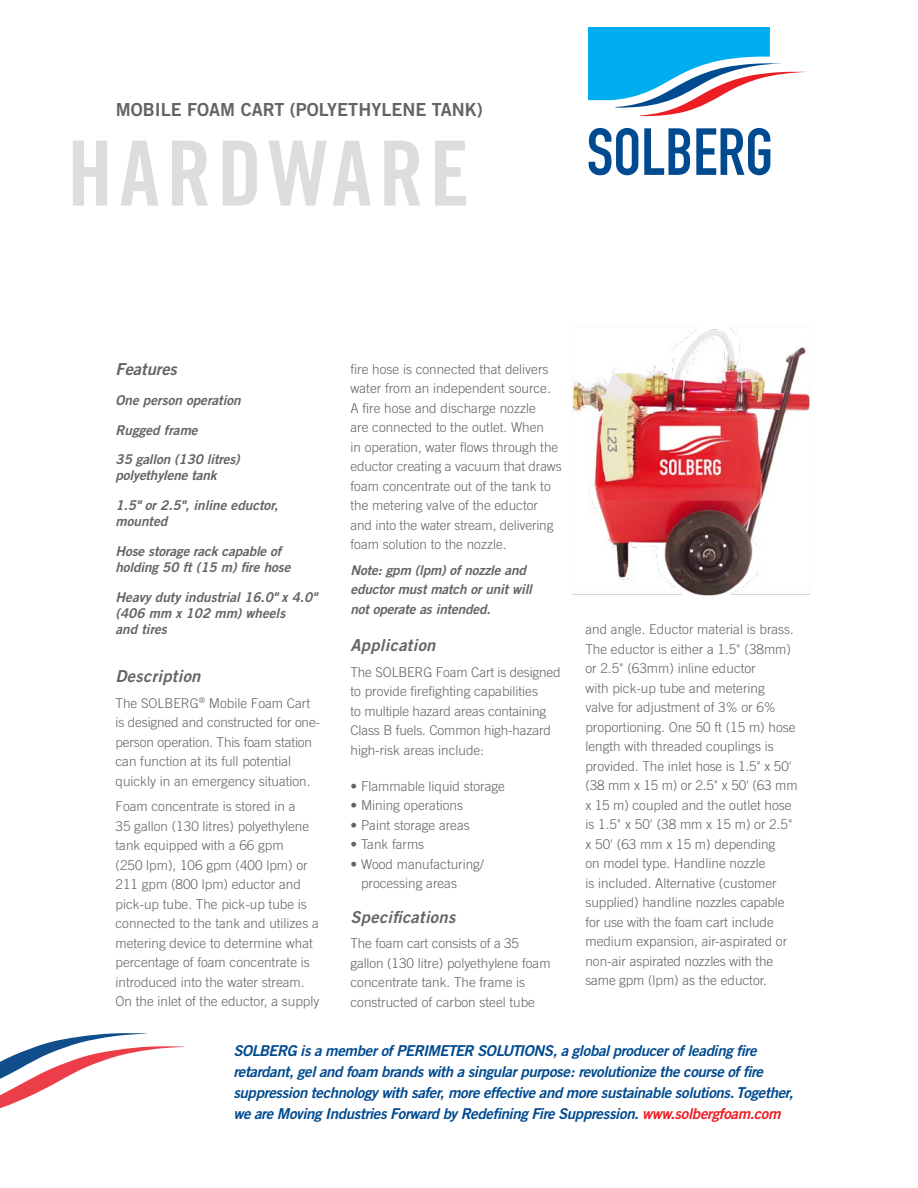
<style>
.page{position:relative;width:918px;height:1188px;background:#fff}
.page>*{position:absolute;margin:0;border:0;box-sizing:border-box;transform-origin:0 0}
.t1{font:90px "Trade Gothic Bold Cond Twenty";letter-spacing:.07em;color:#dcddde}
.t2{font:18px "Trade Gothic Bold Two";color:#636466}
.t3{font:italic 16.5px "Trade Gothic Bold Two";letter-spacing:.02em;color:#636466}
.t4{font:italic 16.5px "Trade Gothic Bold Two";color:#636466}
.t5{font:italic 15px/21px "Trade Gothic Bold Two";letter-spacing:-.025em;color:#004a8f}
.t6{font:300 13.5px/19.5px "Trade Gothic";color:#636466}
.t7{font:italic 13.5px/16.2px "Trade Gothic Bold Two";letter-spacing:-.01em;color:#636466}
.s1{color:#ed1d24}
</style>
<div class="page">
<svg style="left:0;top:1033px;width:185px;height:76px"></svg>
<svg style="left:589px;top:128px;width:49px;height:47px"></svg>
<svg style="left:644px;top:128px;width:46px;height:47px"></svg>
<svg style="left:696px;top:128px;width:74px;height:47px"></svg>
<svg style="left:588px;top:27px;width:219px;height:89px"></svg>
<img style="left:572px;top:328px;width:238px;height:268px">
<h2 class="t2" style="left:116px;top:98px;width:369px">MOBILE FOAM CART (POLYETHYLENE TANK)</h2>
<h1 class="t1" style="left:68px;top:119px;width:404px">HARDWARE</h1>
<p class="t4" style="left:116px;top:359px;width:63px">Features</p>
<p class="t7" style="left:116px;top:385px;width:127px;line-height:29.7px">One person operation<br>Rugged frame</p>
<p class="t7" style="left:116px;top:451px;width:126px">35 gallon (130 litres) polyethylene tank</p>
<p class="t7" style="left:116px;top:497px;width:164px">1.5" or 2.5", inline eductor, mounted</p>
<p class="t7" style="left:116px;top:543px;width:177px">Hose storage rack capable of holding 50 ft (15 m) fire hose</p>
<p class="t7" style="left:116px;top:589px;width:203px">Heavy duty industrial 16.0" x 4.0" (406 mm x 102 mm) wheels<br>and tires</p>
<p class="t3" style="left:116px;top:666px;width:86px">Description</p>
<p class="t6" style="left:116px;top:693px;width:206px">The SOLBERG<sup>®</sup> Mobile Foam Cart is designed and constructed for one&shy;person operation. This foam station can function at its full potential quickly in an emergency situation.</p>
<p class="t6" style="left:116px;top:797px;width:205px">Foam concentrate is stored in a<br>35 gallon (130 litres) polyethylene tank equipped with a 66 gpm<br>(250 lpm), 106 gpm (400 lpm) or<br>211 gpm (800 lpm) eductor and pick-up tube. The pick-up tube is connected to the tank and utilizes a metering device to determine what percentage of foam concentrate is introduced into the water stream.<br>On the inlet of the eductor, a supply</p>
<p class="t6" style="left:351px;top:359px;width:213px">fire hose is connected that delivers water from an independent source.<br>A fire hose and discharge nozzle<br>are connected to the outlet. When<br>in operation, water flows through the eductor creating a vacuum that draws foam concentrate out of the tank to the metering valve of the eductor and into the water stream, delivering foam solution to the nozzle.</p>
<p class="t7" style="left:351px;top:560px;width:183px;line-height:19.5px">Note: gpm (lpm) of nozzle and eductor must match or unit will not operate as intended.</p>
<p class="t3" style="left:351px;top:635px;width:86px">Application</p>
<p class="t6" style="left:351px;top:662px;width:212px">The SOLBERG Foam Cart is designed to provide firefighting capabilities<br>to multiple hazard areas containing Class B fuels. Common high-hazard high-risk areas include:</p>
<p class="t6" style="left:351px;top:776px;width:156px">• Flammable liquid storage</p>
<p class="t6" style="left:351px;top:796px;width:114px">• Mining operations</p>
<p class="t6" style="left:351px;top:815px;width:121px">• Paint storage areas</p>
<p class="t6" style="left:351px;top:835px;width:75px">• Tank farms</p>
<p class="t6" style="left:361px;top:854px;width:124px;text-indent:-11px">• Wood manufacturing/ processing areas</p>
<p class="t3" style="left:351px;top:907px;width:106px">Specifications</p>
<p class="t6" style="left:351px;top:934px;width:202px">The foam cart consists of a 35 gallon (130 litre) polyethylene foam concentrate tank. The frame is constructed of carbon steel tube</p>
<p class="t6" style="left:585px;top:620px;width:214px">and angle. Eductor material is brass.<br>The eductor is either a 1.5" (38mm) or 2.5" (63mm) inline eductor<br>with pick-up tube and metering<br>valve for adjustment of 3% or 6% proportioning. One 50 ft (15 m) hose length with threaded couplings is provided. The inlet hose is 1.5" x 50' (38 mm x 15 m) or 2.5" x 50' (63 mm x 15 m) coupled and the outlet hose is 1.5" x 50' (38 mm x 15 m) or 2.5" x 50' (63 mm x 15 m) depending<br>on model type. Handline nozzle<br>is included. Alternative (customer supplied) handline nozzles capable for use with the foam cart include medium expansion, air-aspirated or non-air aspirated nozzles with the same gpm (lpm) as the eductor.</p>
<p class="t5" style="left:233px;top:1040px;width:561px">SOLBERG is a member of PERIMETER SOLUTIONS, a global producer of leading fire retardant, gel and foam brands with a singular purpose: revolutionize the course of fire suppression technology with safer, more effective and more sustainable solutions. Together, we are Moving Industries Forward by Redefining Fire Suppression. <span class="s1">www.solbergfoam.com</span></p>
</div>
